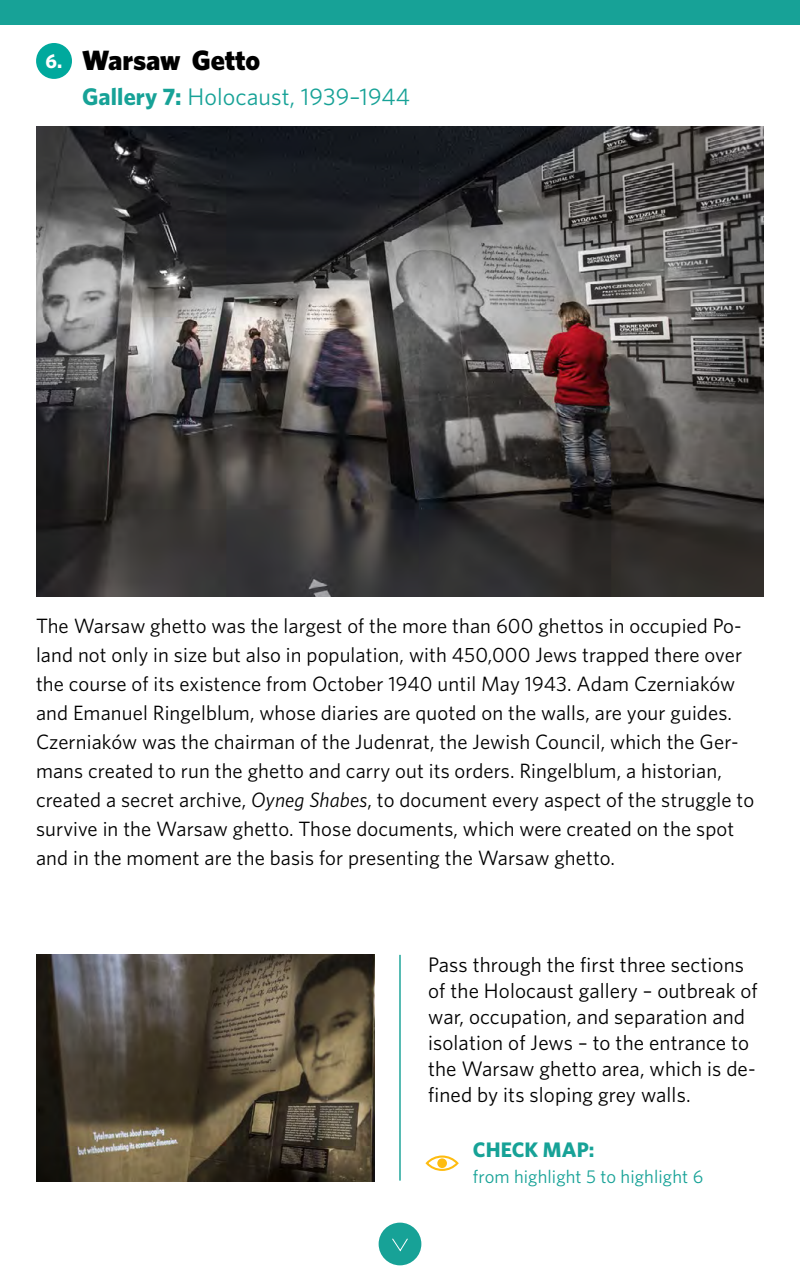
<style>
.page{position:relative;width:800px;height:1280px;background:#fff}
.page>*{position:absolute;margin:0;border:0;box-sizing:border-box;transform-origin:0 0}
.t1{font:900 28px "Whitney";color:#000}
.t2{font:24px "Whitney";letter-spacing:.005em;color:#17a297}
.t3{font:21.1px/26px "Whitney";letter-spacing:.005em;color:#000}
.t4{font:700 21.1px "Whitney";letter-spacing:.005em;color:#17a297}
.t5{font:20.7px/29px "Whitney";letter-spacing:.005em;color:#000}
.t6{font:18.6px "Whitney";letter-spacing:.005em;color:#17a297}
.s1{font-weight:700;font-size:20.2px;color:#fff}
.s2{font-weight:700}
.s3{font-style:italic}
</style>
<div class="page">
<div style="left:379px;top:1223px;width:42px;height:42px;background:#17a297;border-radius:50%"></div>
<svg style="left:392px;top:1238px;width:16px;height:14px"></svg>
<div style="left:426px;top:1156px;width:32px;height:15px;border:2px solid #febc10;border-radius:50%"></div>
<div style="left:437px;top:1158px;width:10px;height:10px;background:#febc10;border-radius:50%"></div>
<div style="left:36px;top:43px;width:36px;height:36px;background:#00a99d;border-radius:50%"></div>
<img style="left:36px;top:127px;width:728px;height:470px">
<img style="left:36px;top:955px;width:338px;height:226px">
<div style="left:0;top:0;width:800px;height:25px;background:#17a297"></div>
<hr style="left:399px;top:955px;width:2px;height:226px;background:#17a297">
<h1 class="t1" style="left:45px;top:42px;width:216px"><span class="s1">6.</span> Warsaw Getto</h1>
<p class="t2" style="left:82px;top:81px;width:330px"><span class="s2">GALLERY 7:</span> H olocaust, 1939–1944</p>
<p class="t5" style="left:36px;top:610px;width:720px">The Warsaw ghetto was the largest of the more than 600 ghettos in occupied Po&shy;land not only in size but also in population, with 450,000 Jews trapped there over the course of its existence from October 1940 until May 1943. Adam Czerniaków and Emanuel Ringelblum, whose diaries are quoted on the walls, are your guides.<br>Czerniaków was the chairman of the Judenrat, the Jewish Council, which the Ger&shy;mans created to run the ghetto and carry out its orders. Ringelblum, a historian, created a secret archive, <span class="s3">Oyneg Shabes</span>, to document every aspect of the struggle to survive in the Warsaw ghetto. Those documents, which were created on the spot and in the moment are the basis for presenting the Warsaw ghetto.</p>
<p class="t3" style="left:428px;top:951px;width:331px">Pass through the first three sections of the Holocaust gallery – outbreak of war, occupation, and separation and isolation of Jews – to the entrance to the Warsaw ghetto area, which is de&shy;fined by its sloping grey walls.</p>
<p class="t4" style="left:473px;top:1136px;width:123px">CHECK MAP:</p>
<p class="t6" style="left:473px;top:1165px;width:232px">from highlight 5 to highlight 6</p>
</div>
